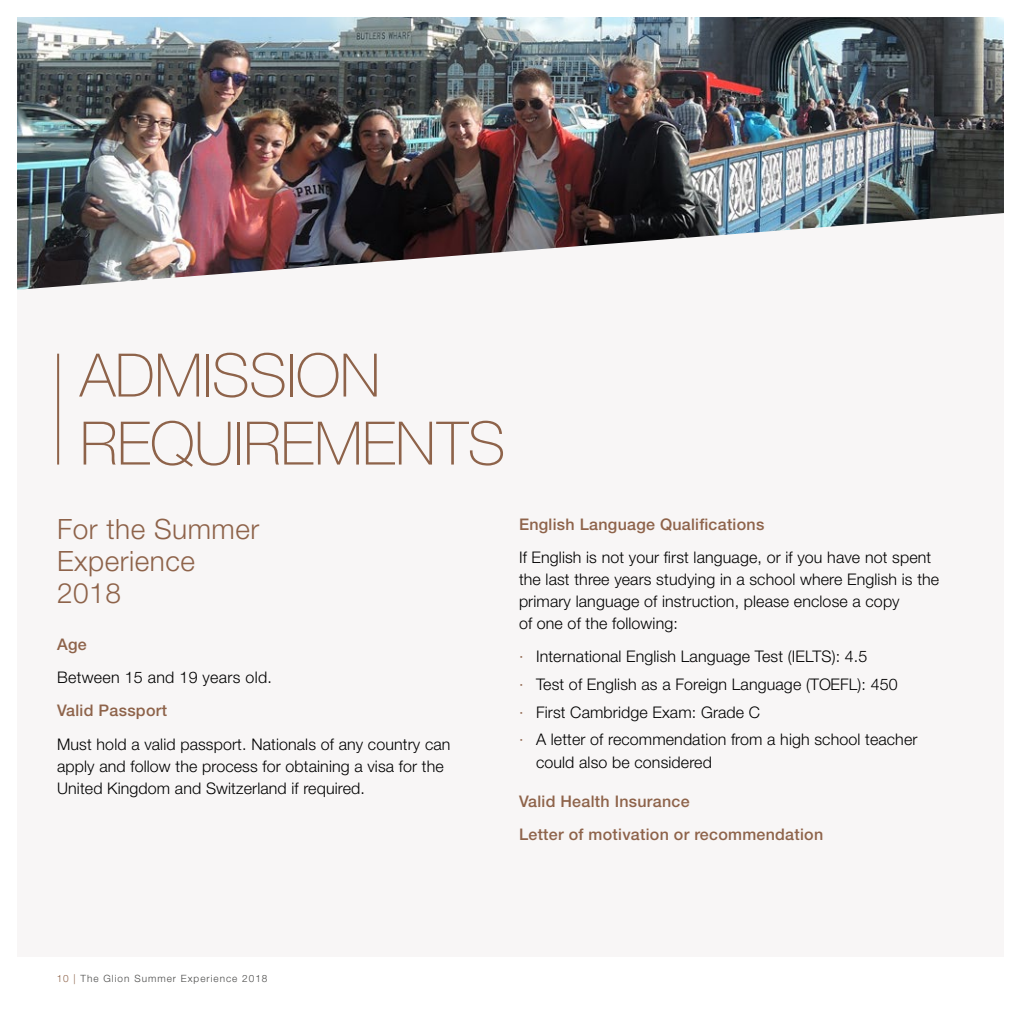
<style>
.page{position:relative;width:1021px;height:1021px;background:#fff}
.page>*{position:absolute;margin:0;border:0;box-sizing:border-box;transform-origin:0 0}
.t1{font:100 60px/68px "Helvetica Neue LT Pro";letter-spacing:-.01em;color:#8e634a}
.t2{font:300 28px/32px "Helvetica Neue LT Pro";letter-spacing:.02em;color:#8e634a}
.t3{font:300 16px/22px "Helvetica Neue LT Pro";letter-spacing:.01em;color:#000}
.t4{font:500 16px/33.4px "Helvetica Neue LT Pro";letter-spacing:.02em;color:#8e634a}
.t5{font:300 10px "Helvetica Neue LT Pro";letter-spacing:.1em;color:#4a4a49}
.s1{color:#8e634a}
</style>
<div class="page">
<div style="left:18px;top:23px;width:985px;height:934px;background:#f8f6f6"></div>
<hr style="left:57px;top:353px;width:2px;height:111px;background:#8e634a">
<img style="left:17px;top:17px;width:986px;height:273px">
<h1 class="t1" style="left:80px;top:341px;width:427px">ADMISSION<br>REQUIREMENTS</h1>
<h2 class="t2" style="left:57px;top:512px;width:204px">For the Summer<br>Experience<br>2018</h2>
<p class="t4" style="left:57px;top:627px;width:31px">Age</p>
<p class="t3" style="left:57px;top:666px;width:216px">Between 15 and 19 years old.</p>
<p class="t4" style="left:57px;top:693px;width:111px">Valid Passport</p>
<p class="t3" style="left:57px;top:732px;width:395px">Must hold a valid passport. Nationals of any country can apply and follow the process for obtaining a visa for the<br>United Kingdom and Switzerland if required.</p>
<p class="t4" style="left:519px;top:507px;width:247px">English Language Qualifications</p>
<p class="t3" style="left:519px;top:546px;width:422px">If English is not your first language, or if you have not spent the last three years studying in a school where English is the primary language of instruction, please enclose a copy<br>of one of the following:</p>
<p class="t3" style="left:519px;top:642px;width:400px;line-height:27.6px"><span class="s1">∙</span> International English Language Test (IELTS): 4.5<br><span class="s1">∙</span> Test of English as a Foreign Language (TO EFL): 450<br><span class="s1">∙</span> First Cambridge Exam: Grade C<br><span class="s1">∙</span> A letter of recommendation from a high school teacher</p>
<p class="t3" style="left:536px;top:750px;width:177px">could also be considered</p>
<p class="t4" style="left:519px;top:784px;width:306px">Valid Health Insurance<br>Letter of motivation or recommendation</p>
<p class="t5" style="left:57px;top:972px;width:212px"><span class="s1">10 |</span> The Glion Summer Experience 2018</p>
</div>
